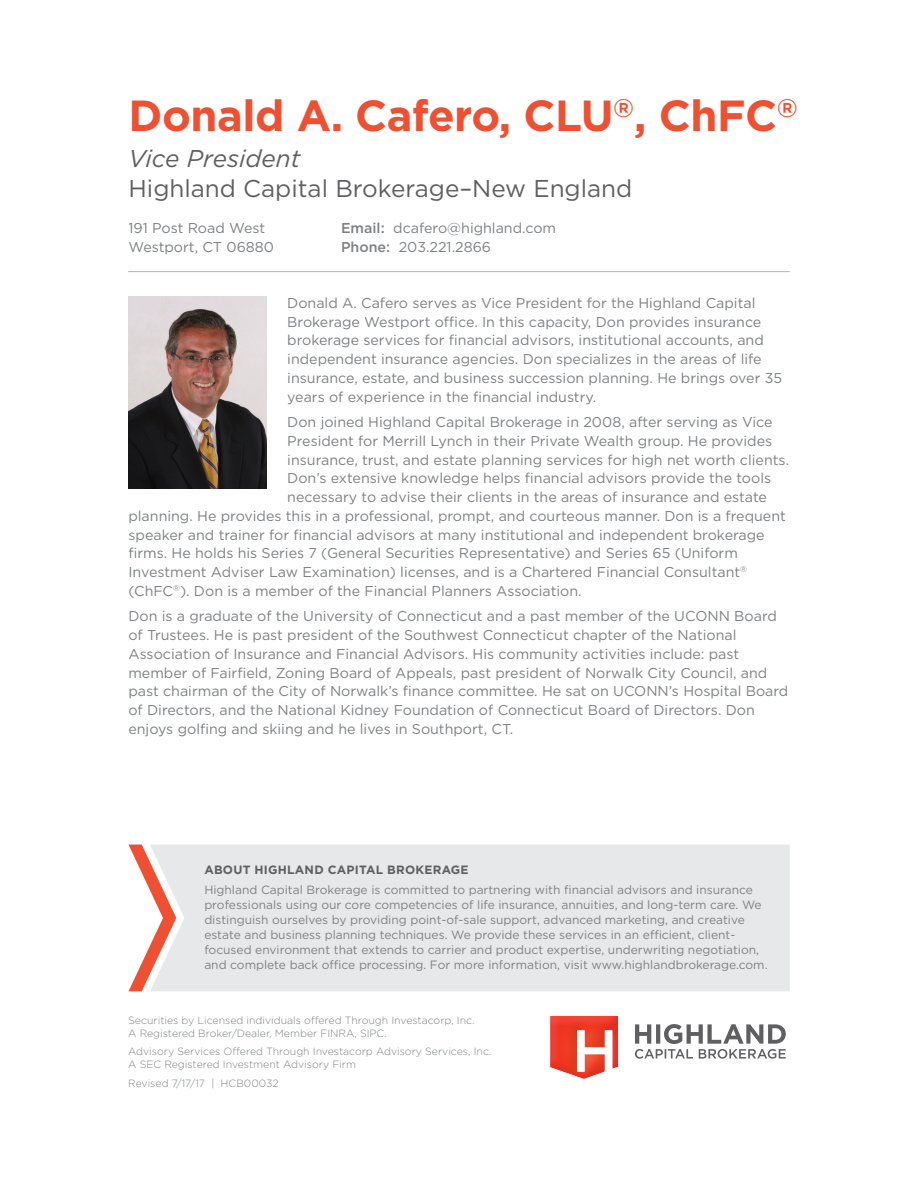
<style>
.page{position:relative;width:918px;height:1188px;background:#fff}
.page>*{position:absolute;margin:0;border:0;box-sizing:border-box;transform-origin:0 0}
.t1{font:700 43.5px "Gotham";letter-spacing:-.01em;color:#ef5032}
.t2{font:24.3px "Gotham";color:#5f5f62}
.t3{font:italic 24.3px "Gotham";color:#5f5f62}
.t4{font:14.25px/18.8px "Gotham";color:#7e8083}
.t5{font:12px/15px "Gotham";color:#7e8083}
.t6{font:700 12px "Gotham";letter-spacing:.02em;color:#5f5f62}
.t7{font:300 10.5px/12.6px "Gotham";color:#7e8083}
.s1{font-weight:500}
</style>
<div class="page">
<svg style="left:128px;top:845px;width:22px;height:146px"></svg>
<div style="left:150px;top:845px;width:640px;height:146px;background:#e7e8e9"></div>
<hr style="left:128px;top:271px;width:662px;height:1px;background:#bbbcbf">
<img style="left:128px;top:296px;width:138px;height:192px">
<div style="left:545px;top:1015px;width:75px;height:68px;background:#231f20;opacity:.09"></div>
<svg style="left:635px;top:1024px;width:151px;height:35px"></svg>
<h1 class="t1" style="left:128px;top:87px;width:671px">Donald A. Cafero, CLU<sup>®</sup>, ChFC<sup>®</sup></h1>
<h2 class="t3" style="left:128px;top:143px;width:173px">Vice President</h2>
<h2 class="t2" style="left:128px;top:172px;width:505px">Highland Capital Brokerage–New England</h2>
<p class="t4" style="left:128px;top:218px;width:147px">191 Post Road West<br>Westport, CT 06880</p>
<p class="t4" style="left:341px;top:218px;width:217px"><span class="s1">Email:</span> dcafero@highland.com<br><span class="s1">Phone:</span> 203.221.2866</p>
<p class="t4" style="left:287px;top:293px;width:496px">Donald A. Cafero serves as Vice President for the Highland Capital Brokerage Westport office. In this capacity, Don provides insurance brokerage services for financial advisors, institutional accounts, and independent insurance agencies. Don specializes in the areas of life insurance, estate, and business succession planning. He brings over 35 years of experience in the financial industry.</p>
<p class="t4" style="left:287px;top:412px;width:487px">Don joined Highland Capital Brokerage in 2008, after serving as Vice</p>
<p class="t4" style="left:287px;top:431px;width:486px">President for Merrill Lynch in their Private Wealth group. He provides</p>
<p class="t4" style="left:287px;top:450px;width:503px">insurance, trust, and estate planning services for high net worth clients.</p>
<p class="t4" style="left:287px;top:469px;width:485px">Don’s extensive knowledge helps financial advisors provide the tools</p>
<p class="t4" style="left:287px;top:487px;width:481px">necessary to advise their clients in the areas of insurance and estate</p>
<p class="t4" style="left:128px;top:506px;width:659px">planning. He provides this in a professional, prompt, and courteous manner. Don is a frequent</p>
<p class="t4" style="left:128px;top:525px;width:638px">speaker and trainer for financial advisors at many institutional and independent brokerage</p>
<p class="t4" style="left:128px;top:544px;width:611px">firms. He holds his Series 7 (General Securities Representative) and Series 65 (Uniform</p>
<p class="t4" style="left:128px;top:562px;width:620px">Investment Adviser Law Examination) licenses, and is a Chartered Financial Consultant<sup>®</sup></p>
<p class="t4" style="left:128px;top:581px;width:455px">(ChFC<sup>®</sup>). Don is a member of the Financial Planners Association.</p>
<p class="t4" style="left:128px;top:607px;width:661px">Don is a graduate of the University of Connecticut and a past member of the UCONN Board of Trustees. He is past president of the Southwest Connecticut chapter of the National Association of Insurance and Financial Advisors. His community activities include: past member of Fairfield, Zoning Board of Appeals, past president of Norwalk City Council, and past chairman of the City of Norwalk’s finance committee. He sat on UCONN’s Hospital Board of Directors, and the National Kidney Foundation of Connecticut Board of Directors. Don enjoys golfing and skiing and he lives in Southport, CT.</p>
<p class="t6" style="left:204px;top:862px;width:266px">ABOUT HIGHLAND CAPITAL BROKERAGE</p>
<p class="t5" style="left:204px;top:882px;width:565px">Highland Capital Brokerage is committed to partnering with financial advisors and insurance professionals using our core competencies of life insurance, annuities, and long-term care. We distinguish ourselves by providing point-of-sale support, advanced marketing, and creative estate and business planning techniques. We provide these services in an efficient, client&shy;focused environment that extends to carrier and product expertise, underwriting negotiation, and complete back office processing. For more information, visit www.highlandbrokerage.com.</p>
<p class="t7" style="left:128px;top:1014px;width:348px">Securities by Licensed individuals offered Through Investacorp, Inc.<br>A Registered Broker/Dealer, Member FINRA, SIPC.</p>
<p class="t7" style="left:128px;top:1045px;width:365px">Advisory Services Offered Through Investacorp Advisory Services, Inc.<br>A SEC Registered Investment Advisory Firm</p>
<p class="t7" style="left:128px;top:1076px;width:152px">Revised 7/17/17 | HCB00032</p>
</div>
